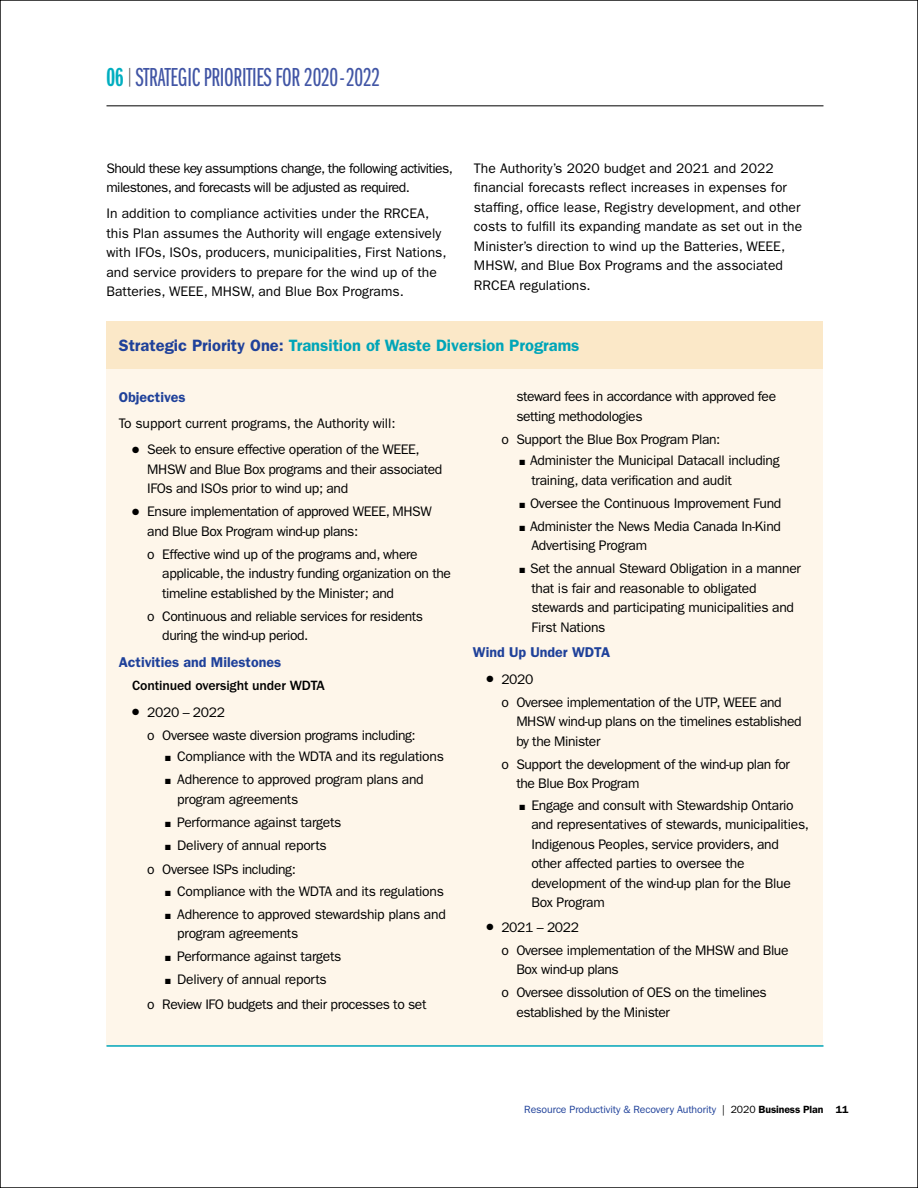
<style>
.page{position:relative;width:918px;height:1188px;background:#fff}
.page>*{position:absolute;margin:0;border:0;box-sizing:border-box;transform-origin:0 0}
.t1{font:27px "ITC Franklin Gothic Std Bk X Cp";letter-spacing:-.01em;color:#4155a5}
.t2{font:600 16.5px "ITC Franklin Gothic Std";color:#00a5b8}
.t3{font:600 14.25px "ITC Franklin Gothic Std";color:#1f419a}
.t4{font:13.8px/19.5px "ITC Franklin Gothic Std";letter-spacing:-.02em;color:#000}
.t5{font:13.8px/19.5px "ITC Franklin Gothic Std";color:#000}
.t6{font:13.8px/19.5px "ITC Franklin Gothic Std";letter-spacing:-.04em;color:#000}
.t7{font:500 13.8px "ITC Franklin Gothic Std";letter-spacing:-.01em;color:#000}
.t8{font:10.5px "ITC Franklin Gothic Std";letter-spacing:-.01em;color:#1f419a}
.s1{font-family:"ITC Franklin Gothic Std Dm X Cp";color:#00aec0}
.s2{color:#1f419a}
.s3{color:#000}
.s4{font-weight:600;color:#000}
</style>
<div class="page">
<div style="left:106px;top:321px;width:717px;height:51px;background:#fbe8c8"></div>
<div style="left:106px;top:370px;width:717px;height:676px;background:#fef6ea"></div>
<hr style="left:106px;top:106px;width:717px;height:1px;background:#000">
<hr style="left:106px;top:1045px;width:718px;height:2px;background:#00a5b8">
<h1 class="t1" style="left:106px;top:64px;width:275px"><span class="s1">06</span> <sup>|</sup> STRATEGIC PRIORITIES FOR 2020-2022</h1>
<p class="t6" style="left:106px;top:158px;width:348px">Should these key assumptions change, the following activities, milestones, and forecasts will be adjusted as required.</p>
<p class="t5" style="left:106px;top:204px;width:342px">In addition to compliance activities under the RRCEA, this Plan assumes the Authority will engage extensively with IFOs, ISOs, producers, municipalities, First Nations, and service providers to prepare for the wind up of the Batteries, WEEE, MHSW, and Blue Box Programs.</p>
<p class="t5" style="left:474px;top:158px;width:330px">The Authority’s 2020 budget and 2021 and 2022 financial forecasts reflect increases in expenses for staffing, office lease, Registry development, and other costs to fulfill its expanding mandate as set out in the Minister’s direction to wind up the Batteries, WEEE, MHSW, and Blue Box Programs and the associated RRCEA regulations.</p>
<p class="t2" style="left:119px;top:335px;width:462px"><span class="s2">Strategic Priority One:</span> Transition of Waste Diversion Programs</p>
<p class="t3" style="left:119px;top:388px;width:68px">Objectives</p>
<p class="t4" style="left:119px;top:414px;width:278px">To support current programs, the Authority will:</p>
<p class="t4" style="left:147px;top:440px;width:296px;text-indent:-15px">● Seek to ensure effective operation of the WEEE,<br>MHSW and Blue Box programs and their associated<br>IFOs and ISOs prior to wind up; and</p>
<p class="t4" style="left:147px;top:502px;width:286px;text-indent:-15px">● Ensure implementation of approved WEEE, MHSW and Blue Box Program wind-up plans:</p>
<p class="t4" style="left:162px;top:544px;width:290px;text-indent:-15px">o Effective wind up of the programs and, where applicable, the industry funding organization on the timeline established by the Minister; and</p>
<p class="t4" style="left:162px;top:606px;width:262px;text-indent:-15px">o Continuous and reliable services for residents during the wind-up period.</p>
<p class="t3" style="left:119px;top:654px;width:164px">Activities and Milestones</p>
<p class="t7" style="left:132px;top:678px;width:194px">Continued oversight under WDTA</p>
<p class="t4" style="left:147px;top:700px;width:270px;line-height:23px;text-indent:-15px">● 2020 – 2022<br>o Oversee waste diversion programs including:</p>
<p class="t4" style="left:165px;top:747px;width:280px">■ Compliance with the WDTA and its regulations</p>
<p class="t4" style="left:177px;top:770px;width:248px;text-indent:-12px">■ Adherence to approved program plans and program agreements</p>
<p class="t4" style="left:165px;top:812px;width:178px">■ Performance against targets</p>
<p class="t4" style="left:147px;top:833px;width:181px;line-height:24.5px;text-indent:18px">■ Delivery of annual reports o Oversee ISPs including:</p>
<p class="t4" style="left:165px;top:881px;width:280px">■ Compliance with the WDTA and its regulations</p>
<p class="t4" style="left:177px;top:904px;width:270px;text-indent:-12px">■ Adherence to approved stewardship plans and program agreements</p>
<p class="t4" style="left:165px;top:947px;width:178px">■ Performance against targets</p>
<p class="t4" style="left:147px;top:967px;width:281px;line-height:24.5px;text-indent:18px">■ Delivery of annual reports<br>o Review IFO budgets and their processes to set</p>
<p class="t4" style="left:516px;top:387px;width:261px">steward fees in accordance with approved fee setting methodologies</p>
<p class="t4" style="left:501px;top:430px;width:220px">o Support the Blue Box Program Plan:</p>
<p class="t4" style="left:531px;top:451px;width:250px;text-indent:-12px">■ Administer the Municipal Datacall including training, data verification and audit</p>
<p class="t4" style="left:519px;top:494px;width:264px">■ Oversee the Continuous Improvement Fund</p>
<p class="t4" style="left:531px;top:517px;width:251px;text-indent:-12px">■ Administer the News Media Canada In-Kind<br>Advertising Program</p>
<p class="t4" style="left:531px;top:559px;width:271px;text-indent:-12px">■ Set the annual Steward Obligation in a manner that is fair and reasonable to obligated stewards and participating municipalities and First Nations</p>
<p class="t3" style="left:473px;top:644px;width:139px">Wind Up Under WDTA</p>
<p class="t4" style="left:501px;top:667px;width:282px;line-height:23px;text-indent:-15px">● 2020<br>o Oversee implementation of the UTP, WEEE and</p>
<p class="t4" style="left:516px;top:712px;width:287px">MHSW wind-up plans on the timelines established by the Minister</p>
<p class="t4" style="left:516px;top:754px;width:275px;text-indent:-15px">o Support the development of the wind-up plan for the Blue Box Program</p>
<p class="t4" style="left:531px;top:795px;width:279px;text-indent:-12px">■ Engage and consult with Stewardship Ontario and representatives of stewards, municipalities, Indigenous Peoples, service providers, and other affected parties to oversee the development of the wind-up plan for the Blue Box Program</p>
<p class="t4" style="left:501px;top:916px;width:289px;line-height:23px;text-indent:-15px">● 2021 – 2022<br>o Oversee implementation of the MHSW and Blue</p>
<p class="t4" style="left:501px;top:958px;width:267px;line-height:23px;text-indent:15px">Box wind-up plans<br>o Oversee dissolution of OES on the timelines</p>
<p class="t4" style="left:516px;top:1002px;width:155px">established by the Minister</p>
<p class="t8" style="left:524px;top:1103px;width:326px">Resource Productivity &amp; Recovery Authority <span class="s3">| 2020</span> <span class="s4">Business Plan 11</span></p>
</div>
